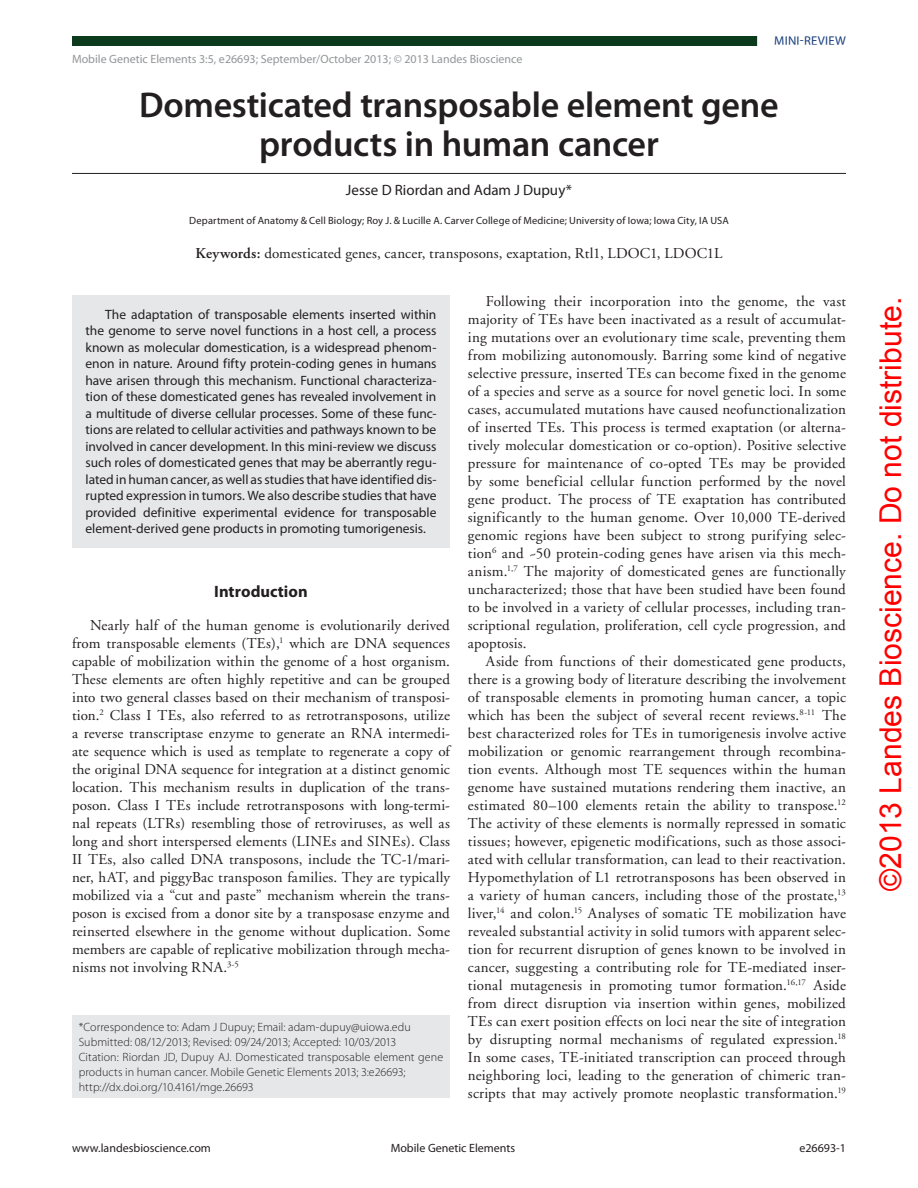
<style>
.page{position:relative;width:918px;height:1188px;background:#fff}
.page>*{position:absolute;margin:0;border:0;box-sizing:border-box;transform-origin:0 0}
.t1{font:600 36px/39px "Myriad Pro";letter-spacing:-.01em;color:#231f20;text-align:center}
.t2{font:30.15px "Arial";color:#f00}
.t3{font:700 16.5px "Myriad Pro";color:#231f20}
.t4{font:15px/18px "Adobe Garamond";letter-spacing:.01em;color:#231f20;text-align:justify}
.t5{font:15px "Myriad Pro";color:#231f20}
.t6{font:13.5px/16.5px "Myriad Pro";color:#231f20;text-align:justify}
.t7{font:12.75px "Myriad Pro";letter-spacing:.02em;color:#193f7c}
.t8{font:300 12px/15px "Myriad Pro";letter-spacing:.005em;color:#231f20}
.t9{font:12px "Myriad Pro";color:#939598}
.t10{font:12px "Myriad Pro";color:#231f20}
.t11{font:10.5px "Myriad Pro";letter-spacing:.01em;color:#231f20}
.s1{font-weight:600}
</style>
<div class="page">
<div style="left:72px;top:36px;width:774px;height:10px;background:#0b3b1c"></div>
<svg style="left:757px;top:36px;width:89px;height:10px"></svg>
<div style="left:72px;top:1015px;width:378px;height:83px;background:#e6e7e9"></div>
<hr style="left:72px;top:173px;width:774px;height:1px;background:#231f20">
<div style="left:72px;top:295px;width:378px;height:253px;background:#e6e7e9"></div>
<p class="t9" style="left:72px;top:52px;width:452px">Mobile Genetic Elements 3:5, e26693; September/October 2013; © 2013 Landes Bioscience</p>
<p class="t7" style="left:774px;top:33px;width:73px">Mini-Review</p>
<h1 class="t1" style="left:139px;top:85px;width:641px">Domesticated transposable element gene products in human cancer</h1>
<p class="t5" style="left:346px;top:181px;width:228px">Jesse D Riordan and Adam J Dupuy*</p>
<p class="t11" style="left:189px;top:214px;width:541px">Department of Anatomy &amp; Cell Biology; Roy J. &amp; Lucille A. Carver College of Medicine; University of I owa; I owa City, IA USA</p>
<p class="t4" style="left:196px;top:244px;width:528px"><span class="s1">Keywords:</span> domesticated genes, cancer, transposons, exaptation, Rtl1, LDOC1, LDOC1L</p>
<p class="t6" style="left:86px;top:306px;width:352px;text-indent:19px">The adaptation of transposable elements inserted within the genome to serve novel functions in a host cell, a process known as molecular domestication, is a widespread phenom&shy;enon in nature. Around fifty protein-coding genes in humans have arisen through this mechanism. Functional characteriza&shy;tion of these domesticated genes has revealed involvement in a multitude of diverse cellular processes. Some of these func&shy;tions are related to cellular activities and pathways known to be involved in cancer development. In this mini-review we discuss such roles of domesticated genes that may be aberrantly regu&shy;lated in human cancer, as well as studies that have identified dis&shy;rupted expression in tumors. We also describe studies that have provided definitive experimental evidence for transposable element-derived gene products in promoting tumorigenesis.</p>
<p class="t3" style="left:214px;top:581px;width:95px">Introduction</p>
<p class="t4" style="left:72px;top:617px;width:380px;text-indent:18px">Nearly half of the human genome is evolutionarily derived from transposable elements (TEs),<sup>1</sup> which are DNA sequences capable of mobilization within the genome of a host organism.<br>These elements are often highly repetitive and can be grouped into two general classes based on their mechanism of transposi&shy;tion.<sup>2</sup> Class I TEs, also referred to as retrotransposons, utilize a reverse transcriptase enzyme to generate an RNA intermedi&shy;ate sequence which is used as template to regenerate a copy of the original DNA sequence for integration at a distinct genomic location. This mechanism results in duplication of the trans&shy;poson. Class I TEs include retrotransposons with long-termi&shy;nal repeats (LTRs) resembling those of retroviruses, as well as long and short interspersed elements (LINEs and SINEs). Class II TEs, also called DNA transposons, include the TC-1/mari&shy;ner, hAT, and piggyBac transposon families. They are typically mobilized via a “cut and paste” mechanism wherein the trans&shy;poson is excised from a donor site by a transposase enzyme and reinserted elsewhere in the genome without duplication. Some members are capable of replicative mobilization through mecha&shy;nisms not involving RNA.<sup>3-5</sup></p>
<p class="t8" style="left:79px;top:1019px;width:366px">*Correspondence to: Adam J Dupuy; Email: adam-dupuy@uiowa.edu Submitted: 08/12/2013; Revised: 09/24/2013; Accepted: 10/03/2013<br>Citation: Riordan JD, Dupuy AJ. Domesticated transposable element gene products in human cancer. Mobile Genetic Elements 2013; 3:e26693; http://dx.doi.org/10.4161/mge.26693</p>
<p class="t4" style="left:468px;top:293px;width:380px;text-indent:18px">Following their incorporation into the genome, the vast majority of TEs have been inactivated as a result of accumulat&shy;ing mutations over an evolutionary time scale, preventing them from mobilizing autonomously. Barring some kind of negative selective pressure, inserted TEs can become fixed in the genome of a species and serve as a source for novel genetic loci. In some cases, accumulated mutations have caused neofunctionalization of inserted TEs. This process is termed exaptation (or alterna&shy;tively molecular domestication or co-option). Positive selective pressure for maintenance of co-opted TEs may be provided by some beneficial cellular function performed by the novel gene product. The process of TE exaptation has contributed significantly to the human genome. Over 10,000 TE-derived genomic regions have been subject to strong purifying selec&shy;tion<sup>6</sup> and ~50 protein-coding genes have arisen via this mech&shy;anism.<sup>1,7</sup> The majority of domesticated genes are functionally uncharacterized; those that have been studied have been found to be involved in a variety of cellular processes, including tran&shy;scriptional regulation, proliferation, cell cycle progression, and apoptosis.</p>
<p class="t4" style="left:468px;top:653px;width:380px;text-indent:18px">Aside from functions of their domesticated gene products, there is a growing body of literature describing the involvement of transposable elements in promoting human cancer, a topic which has been the subject of several recent reviews.<sup>8-11</sup> The best characterized roles for TEs in tumorigenesis involve active mobilization or genomic rearrangement through recombina&shy;tion events. Although most TE sequences within the human genome have sustained mutations rendering them inactive, an estimated 80–100 elements retain the ability to transpose.<sup>12<br></sup>The activity of these elements is normally repressed in somatic tissues; however, epigenetic modifications, such as those associ&shy;ated with cellular transformation, can lead to their reactivation.<br>Hypomethylation of L1 retrotransposons has been observed in a variety of human cancers, including those of the prostate,<sup>13 </sup>liver,<sup>14</sup> and colon.<sup>15</sup> Analyses of somatic TE mobilization have revealed substantial activity in solid tumors with apparent selec&shy;tion for recurrent disruption of genes known to be involved in cancer, suggesting a contributing role for TE-mediated inser&shy;tional mutagenesis in promoting tumor formation.<sup>16,17</sup> Aside from direct disruption via insertion within genes, mobilized TEs can exert position effects on loci near the site of integration by disrupting normal mechanisms of regulated expression.<sup>18<br></sup>In some cases, TE-initiated transcription can proceed through neighboring loci, leading to the generation of chimeric tran&shy;scripts that may actively promote neoplastic transformation.<sup>19</sup></p>
<p class="t10" style="left:72px;top:1141px;width:140px">www.landesbioscience.com</p>
<p class="t10" style="left:391px;top:1141px;width:126px">Mobile Genetic Elements</p>
<p class="t10" style="left:799px;top:1141px;width:48px">e26693-1</p>
<h2 class="t2" style="left:871px;top:891px;width:595px;rotate:-90deg">©2013 Landes Bioscience. Do not distribute.</h2>
</div>
